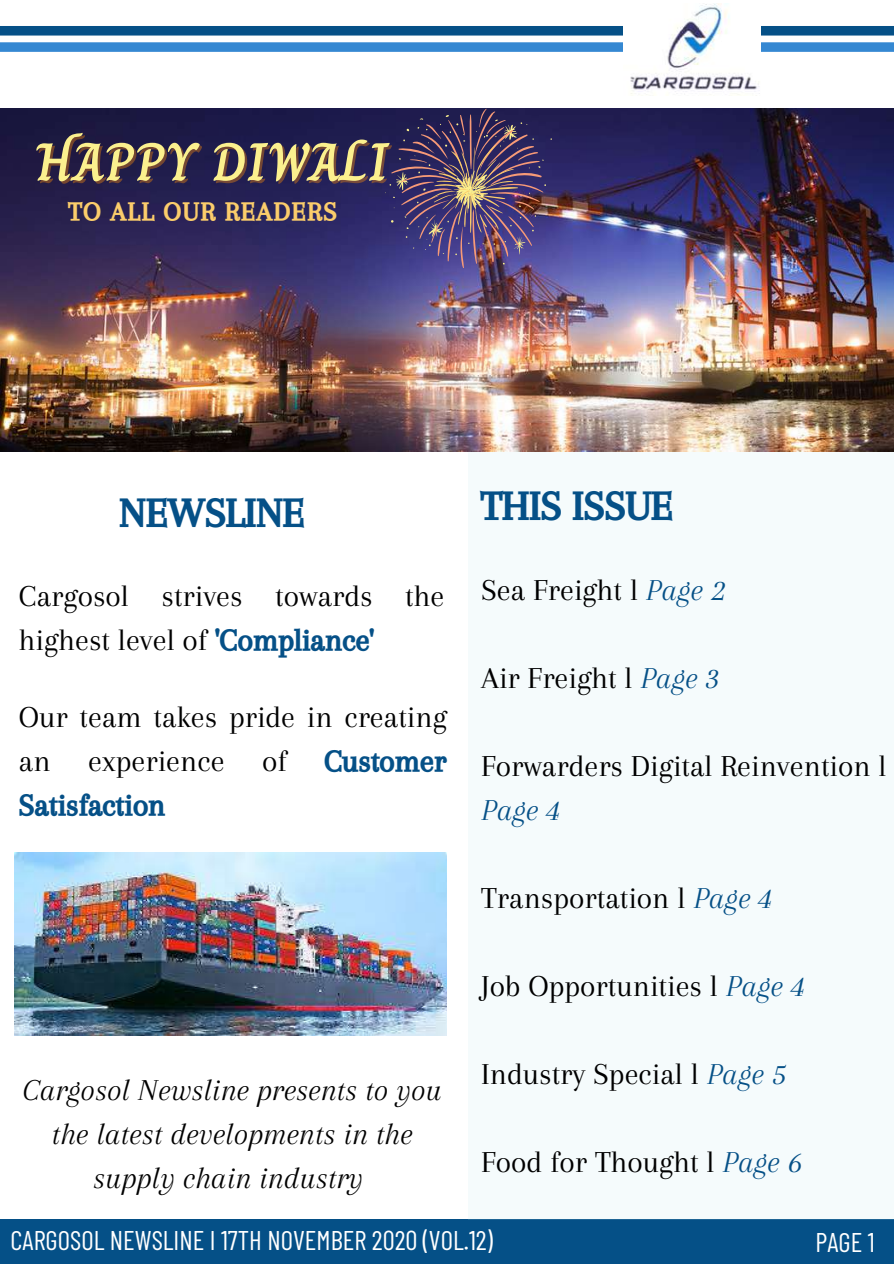
<style>
.page{position:relative;width:894px;height:1264px;background:#fff}
.page>*{position:absolute;margin:0;border:0;box-sizing:border-box;transform-origin:0 0}
.t1{font:700 54px "Charm";color:#fbf08e}
.t2{font:42px "CA Generated";color:#055087}
.t3{font:31.5px/44px "Arapey";color:#000}
.t4{font:italic 31.5px/44px "Arapey";color:#000;text-align:center}
.t5{font:31.5px "CA Generated";color:#055087}
.t6{font:italic 31.5px "Arapey";color:#055087}
.t7{font:27px "Barlow Condensed";color:#fff}
.t8{font:27px "CA Generated";letter-spacing:.06em;color:#fbcd6b}
.s1{font-family:"CA Generated";color:#055087}
.s2{font-style:italic;color:#055087}
</style>
<div class="page">
<div style="left:0;top:1219px;width:893px;height:44px;background:#055087"></div>
<div style="left:468px;top:451px;width:425px;height:768px;background:#f5fbfc"></div>
<svg style="left:0;top:26px;width:893px;height:10px;background:#10588c"></svg>
<svg style="left:0;top:42px;width:893px;height:10px;background:#3d8dd3"></svg>
<img style="left:623px;top:4px;width:137px;height:91px">
<img style="left:0;top:109px;width:893px;height:342px">
<img style="left:385px;top:109px;width:166px;height:158px">
<img style="left:14px;top:852px;width:433px;height:183px">
<h1 class="t1" style="left:35px;top:121px;width:355px">HAPPY DIWALI</h1>
<p class="t8" style="left:68px;top:197px;width:270px">TO ALL OUR READERS</p>
<h2 class="t2" style="left:120px;top:489px;width:186px">NEWSLINE</h2>
<h2 class="t2" style="left:481px;top:483px;width:193px">THIS ISSUE</h2>
<p class="t3" style="left:19px;top:573px;width:427px">Cargosol strives towards the highest level of <span class="s1">'Compliance'</span></p>
<p class="t3" style="left:19px;top:695px;width:429px">Our team takes pride in creating an experience of <span class="s1">Customer</span></p>
<p class="t5" style="left:19px;top:787px;width:148px">Satisfaction</p>
<p class="t4" style="left:22px;top:1067px;width:421px">Cargosol Newsline presents to you the latest developments in the supply chain industry</p>
<p class="t3" style="left:481px;top:568px;width:246px">Sea Freight l <span class="s2">Page 2</span></p>
<p class="t3" style="left:481px;top:656px;width:240px">Air Freight l <span class="s2">Page 3</span></p>
<p class="t3" style="left:481px;top:744px;width:407px">Forwarders Digital Reinvention l</p>
<p class="t6" style="left:481px;top:792px;width:80px">Page 4</p>
<p class="t3" style="left:481px;top:875px;width:292px">Transportation l <span class="s2">Page 4</span></p>
<p class="t3" style="left:481px;top:963px;width:325px">Job Opportunities l <span class="s2">Page 4</span></p>
<p class="t3" style="left:481px;top:1051px;width:307px">Industry Special l <span class="s2">Page 5</span></p>
<p class="t3" style="left:481px;top:1139px;width:322px">Food for Thought l <span class="s2">Page 6</span></p>
<p class="t7" style="left:11px;top:1222px;width:483px">CARGOSOL NEWSLINE I 17TH NOVEMBER 2020 (VOL.12)</p>
<p class="t7" style="left:815px;top:1224px;width:61px">PAGE 1</p>
</div>
